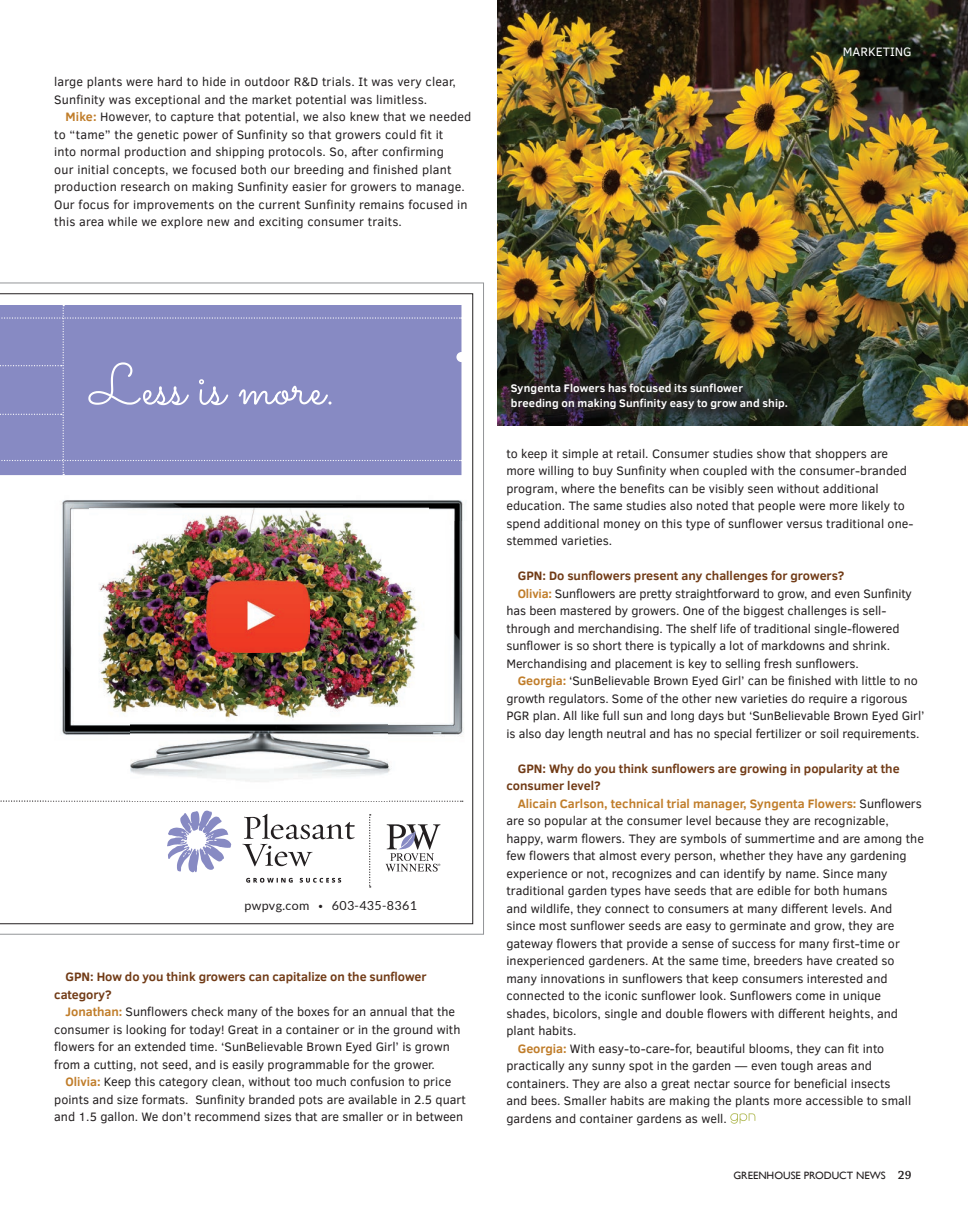
<style>
.page{position:relative;width:968px;height:1215px;background:#fff}
.page>*{position:absolute;margin:0;border:0;box-sizing:border-box;transform-origin:0 0}
.t1{font:57.5px "Sacramento";color:#fff}
.Body_GPN_2018{font:12.5px/17.5px "Clear Sans";color:#231f20}
.Body_GPN_2018-2{font:700 12.5px/17.5px "Clear Sans";color:#713b16}
.t2{font:12.5px "Lato";letter-spacing:.03em;color:#231f20}
.Label_L__GPN_2018{font:12.5px "Clear Sans";color:#fff}
.Captions_2018{font:700 11.25px/15px "Clear Sans";letter-spacing:.01em;color:#fff}
.t3{font:10.62px "Gill Sans";color:#231f20}
.s1{font-weight:700;color:#c07d2a}
.s2{font-size:8.75px}
.s3{font-family:"Chaparral Pro";font-weight:600;font-size:12.5px}
</style>
<div class="page">
<img style="left:0;top:283px;width:484px;height:652px">
<svg style="left:730px;top:1113px;width:25px;height:11px"></svg>
<img style="left:497px;top:0;width:471px;height:426px">
<div style="left:500px;top:373px;width:300px;height:49px;background:#231f20;opacity:.75"></div>
<p class="Body_GPN_2018" style="left:54px;top:73px;width:403px">large plants were hard to hide in outdoor R&amp;D trials. It was very clear,<br>Sunfinity was exceptional and the market potential was limitless.</p>
<p class="Body_GPN_2018" style="left:54px;top:108px;width:418px;text-indent:11px"><span class="s1">Mike:</span> However, to capture that potential, we also knew that we needed to “tame” the genetic power of Sunfinity so that growers could fit it<br>into normal production and shipping protocols. So, after confirming<br>our initial concepts, we focused both our breeding and finished plant production research on making Sunfinity easier for growers to manage.<br>Our focus for improvements on the current Sunfinity remains focused in this area while we explore new and exciting consumer traits.</p>
<p class="Label_L__GPN_2018" style="left:842px;top:44px;width:70px">MARKETING</p>
<h1 class="t1" style="left:90px;top:350px;width:247px">Less is more.</h1>
<p class="t2" style="left:244px;top:899px;width:174px">pwpvg.com <span class="s2">•</span> 603-435-8361</p>
<p class="Body_GPN_2018-2" style="left:54px;top:968px;width:374px;text-indent:11px">GPN: How do you think growers can capitalize on the sunflower category?</p>
<p class="Body_GPN_2018" style="left:54px;top:1003px;width:408px;text-indent:11px"><span class="s1">Jonathan:</span> Sunflowers check many of the boxes for an annual that the consumer is looking for today! Great in a container or in the ground with flowers for an extended time. ‘SunBelievable Brown Eyed Girl’ is grown from a cutting, not seed, and is easily programmable for the grower.</p>
<p class="Body_GPN_2018" style="left:54px;top:1073px;width:413px;text-align:center"><span class="s1">Olivia:</span> Keep this category clean, without too much confusion to price points and size formats. Sunfinity branded pots are available in 2.5 quart and 1.5 gallon. We don’t recommend sizes that are smaller or in between</p>
<p class="Captions_2018" style="left:511px;top:380px;width:278px">Syngenta Flowers has focused its sunflower breeding on making Sunfinity easy to grow and ship.</p>
<p class="Body_GPN_2018" style="left:506px;top:444px;width:408px">to keep it simple at retail. Consumer studies show that shoppers are more willing to buy Sunfinity when coupled with the consumer-branded program, where the benefits can be visibly seen without additional education. The same studies also noted that people were more likely to spend additional money on this type of sunflower versus traditional one&shy;stemmed varieties.</p>
<p class="Body_GPN_2018-2" style="left:517px;top:566px;width:328px">GPN: Do sunflowers present any challenges for growers?</p>
<p class="Body_GPN_2018" style="left:506px;top:584px;width:407px;text-indent:11px"><span class="s1">Olivia:</span> Sunflowers are pretty straightforward to grow, and even Sunfinity has been mastered by growers. One of the biggest challenges is sell&shy;through and merchandising. The shelf life of traditional single-flowered sunflower is so short there is typically a lot of markdowns and shrink.<br>Merchandising and placement is key to selling fresh sunflowers.</p>
<p class="Body_GPN_2018" style="left:506px;top:672px;width:420px;text-indent:11px"><span class="s1">Georgia:</span> ‘SunBelievable Brown Eyed Girl’ can be finished with little to no growth regulators. Some of the other new varieties do require a rigorous PGR plan. All like full sun and long days but ‘SunBelievable Brown Eyed Girl’ is also day length neutral and has no special fertilizer or soil requirements.</p>
<p class="Body_GPN_2018-2" style="left:506px;top:759px;width:395px;text-indent:11px">GPN: Why do you think sunflowers are growing in popularity at the consumer level?</p>
<p class="Body_GPN_2018" style="left:506px;top:794px;width:419px;text-indent:11px"><span class="s1">Alicain Carlson, technical trial manager, Syngenta Flowers:</span> Sunflowers are so popular at the consumer level because they are recognizable, happy, warm flowers. They are symbols of summertime and are among the few flowers that almost every person, whether they have any gardening experience or not, recognizes and can identify by name. Since many traditional garden types have seeds that are edible for both humans<br>and wildlife, they connect to consumers at many different levels. And since most sunflower seeds are easy to germinate and grow, they are gateway flowers that provide a sense of success for many first-time or inexperienced gardeners. At the same time, breeders have created so many innovations in sunflowers that keep consumers interested and connected to the iconic sunflower look. Sunflowers come in unique shades, bicolors, single and double flowers with different heights, and plant habits.</p>
<p class="Body_GPN_2018" style="left:506px;top:1039px;width:406px;text-indent:11px"><span class="s1">Georgia:</span> With easy-to-care-for, beautiful blooms, they can fit into practically any sunny spot in the garden — even tough areas and containers. They are also a great nectar source for beneficial insects and bees. Smaller habits are making the plants more accessible to small gardens and container gardens as well.</p>
<p class="t3" style="left:733px;top:1169px;width:180px">GREENHOUSE PRODUCT NEWS <span class="s3">29</span></p>
</div>
